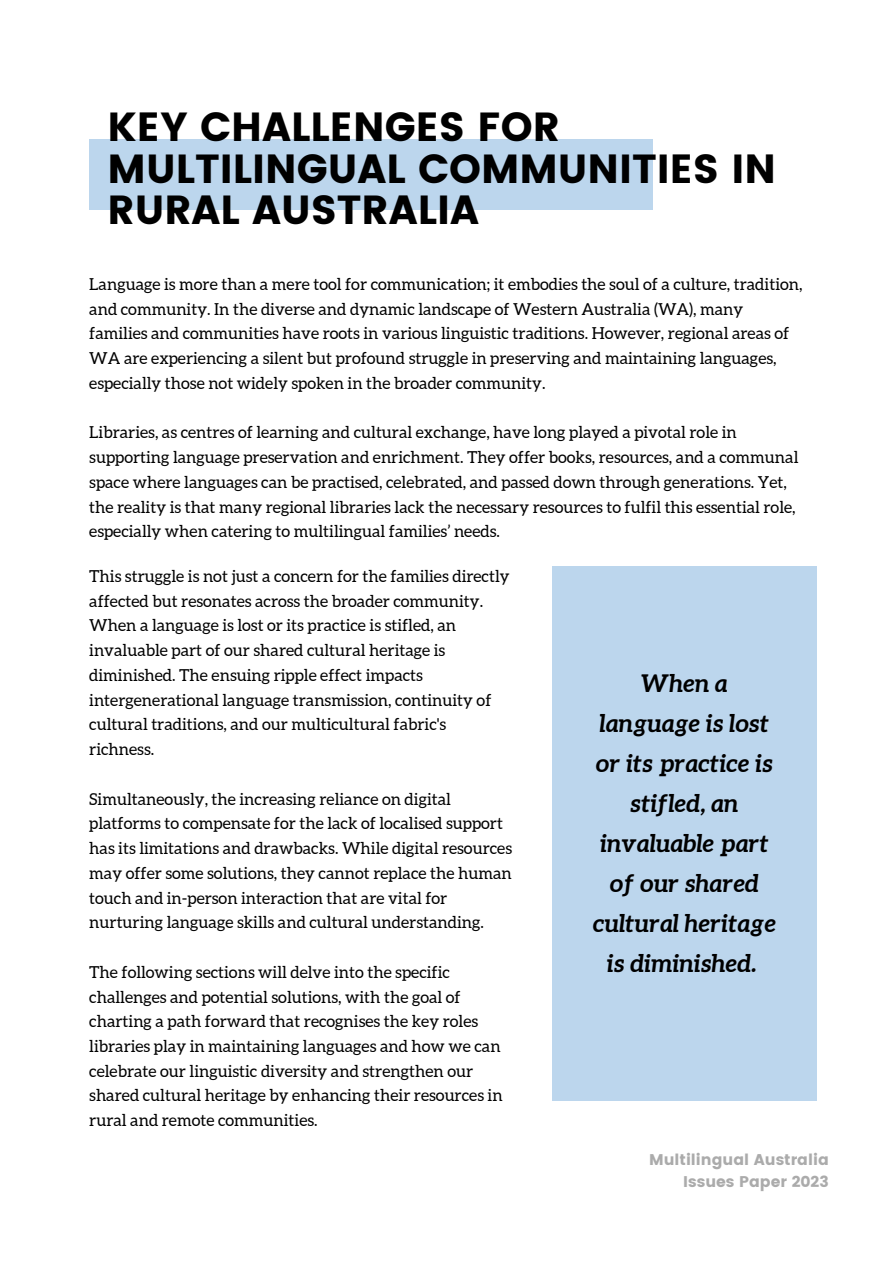
<style>
.page{position:relative;width:893px;height:1264px;background:#fff}
.page>*{position:absolute;margin:0;border:0;box-sizing:border-box;transform-origin:0 0}
.t1{font:40.5px/41.7px "Poppins";color:#000}
.t2{font:italic 700 24.6px/40px "Aleo";color:#000;text-align:center}
.t3{font:16.5px/24.8px "Aleo";color:#000}
.t4{font:15.45px "Poppins";color:#ababab}
</style>
<div class="page">
<div style="left:89px;top:139px;width:563px;height:70px;background:#bcd6ed"></div>
<div style="left:552px;top:566px;width:264px;height:534px;background:#bcd6ed"></div>
<p class="t1" style="left:108px;top:106px;width:669px">KEY CHALLENGES FOR<br>MULTILINGUAL COMMUNITIES IN<br>RURAL AUSTRALIA</p>
<p class="t3" style="left:89px;top:272px;width:714px">Language is more than a mere tool for communication; it embodies the soul of a culture, tradition, and community. In the diverse and dynamic landscape of Western Australia (WA), many families and communities have roots in various linguistic traditions. However, regional areas of WA are experiencing a silent but profound struggle in preserving and maintaining languages, especially those not widely spoken in the broader community.</p>
<p class="t3" style="left:89px;top:420px;width:710px">Libraries, as centres of learning and cultural exchange, have long played a pivotal role in supporting language preservation and enrichment. They offer books, resources, and a communal space where languages can be practised, celebrated, and passed down through generations. Yet, the reality is that many regional libraries lack the necessary resources to fulfil this essential role, especially when catering to multilingual families’ needs.</p>
<p class="t3" style="left:89px;top:563px;width:422px">This struggle is not just a concern for the families directly affected but resonates across the broader community.<br>When a language is lost or its practice is stifled, an invaluable part of our shared cultural heritage is diminished. The ensuing ripple effect impacts intergenerational language transmission, continuity of cultural traditions, and our multicultural fabric's richness.</p>
<p class="t3" style="left:89px;top:786px;width:424px">Simultaneously, the increasing reliance on digital platforms to compensate for the lack of localised support has its limitations and drawbacks. While digital resources may offer some solutions, they cannot replace the human touch and in-person interaction that are vital for nurturing language skills and cultural understanding.</p>
<p class="t3" style="left:89px;top:959px;width:415px">The following sections will delve into the specific challenges and potential solutions, with the goal of charting a path forward that recognises the key roles libraries play in maintaining languages and how we can celebrate our linguistic diversity and strengthen our shared cultural heritage by enhancing their resources in rural and remote communities.</p>
<p class="t2" style="left:592px;top:662px;width:184px">When a language is lost or its practice is stifled, an invaluable part of our shared cultural heritage is diminished.</p>
<p class="t4" style="left:649px;top:1150px;width:181px">Multilingual Australia</p>
<p class="t4" style="left:683px;top:1172px;width:147px">Issues Paper 2023</p>
</div>
